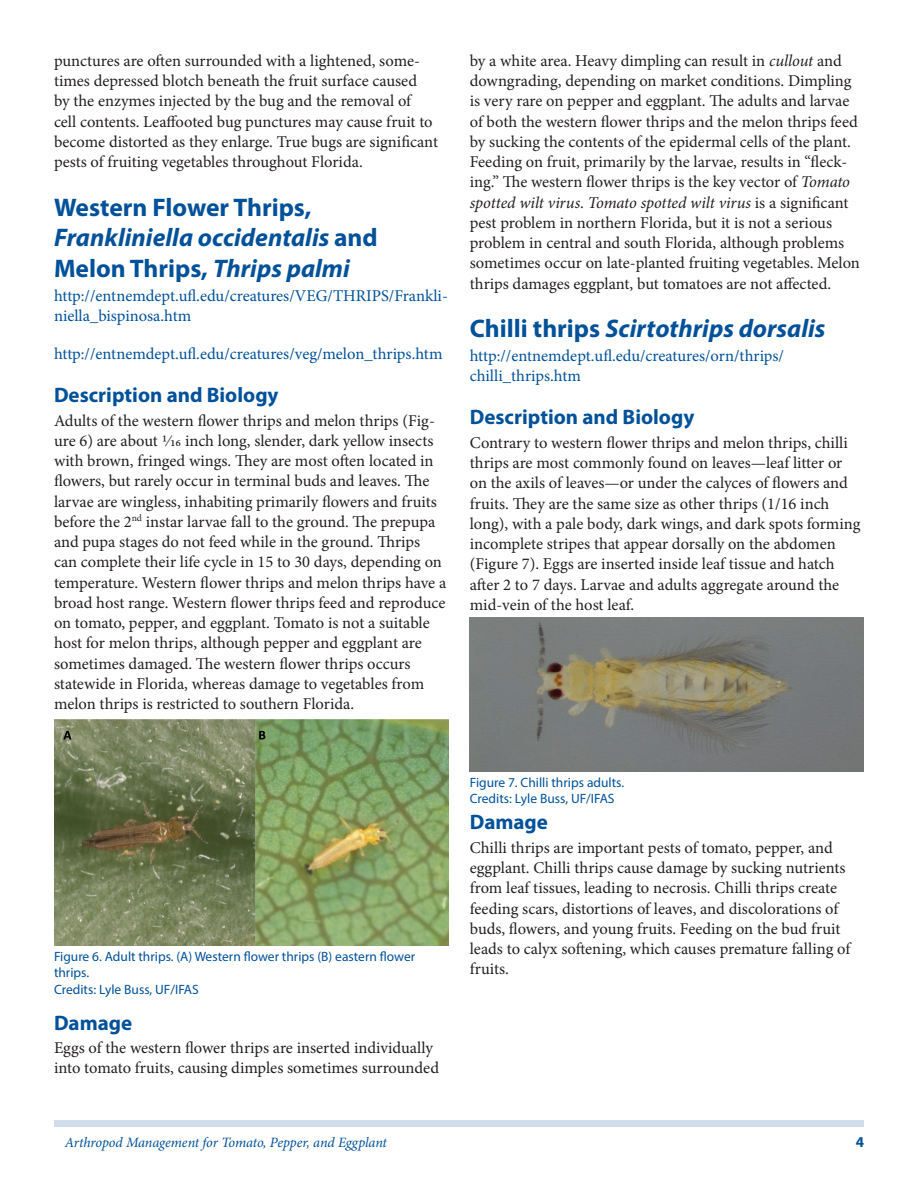
<style>
.page{position:relative;width:918px;height:1188px;background:#fff}
.page>*{position:absolute;margin:0;border:0;box-sizing:border-box;transform-origin:0 0}
.SectionHeading0{font:italic 700 25.5px/30.6px "Myriad Pro";color:#01519a}
.SectionHeading1{font:700 21px "Myriad Pro";color:#01519a}
.Paragraph{font:16.5px/20.2px "Minion Pro";color:#231f20}
.Paragraph-2{font:16.5px/20.2px "Minion Pro";color:#01519a}
.t1{font:700 15px "Myriad Pro";color:#01519a}
.RunningTitleItalics{font:italic 14.25px "Minion Pro";letter-spacing:-.01em;color:#01519a}
.FigureCaption{font:13.5px/16.5px "Myriad Pro";color:#01519a}
.s1{font-style:normal}
.s2{font-style:italic}
</style>
<div class="page">
<div style="left:54px;top:1120px;width:810px;height:7px;background:#d0deeb"></div>
<img style="left:54px;top:719px;width:394px;height:226px">
<img style="left:470px;top:618px;width:394px;height:153px">
<p class="Paragraph" style="left:54px;top:51px;width:386px">punctures are often surrounded with a lightened, some&shy;times depressed blotch beneath the fruit surface caused<br>by the enzymes injected by the bug and the removal of<br>cell contents. Leaffooted bug punctures may cause fruit to become distorted as they enlarge. True bugs are significant pests of fruiting vegetables throughout Florida.</p>
<p class="SectionHeading0" style="left:54px;top:191px;width:325px"><span class="s1">Western Flower Thrips,<br></span>Frankliniella occidentalis <span class="s1">and<br>Melon Thrips,</span> Thrips palmi</p>
<p class="Paragraph-2" style="left:54px;top:285px;width:395px">http://entnemdept.ufl.edu/creatures/VEG/THRIPS/Frankli&shy;niella_bispinosa.htm</p>
<p class="Paragraph-2" style="left:54px;top:344px;width:390px">http://entnemdept.ufl.edu/creatures/veg/melon_thrips.htm</p>
<p class="SectionHeading1" style="left:54px;top:381px;width:226px">Description and Biology</p>
<p class="Paragraph" style="left:54px;top:410px;width:394px">Adults of the western flower thrips and melon thrips (Fig&shy;ure 6) are about 1/16 inch long, slender, dark yellow insects with brown, fringed wings. They are most often located in flowers, but rarely occur in terminal buds and leaves. The larvae are wingless, inhabiting primarily flowers and fruits before the 2<sup>nd</sup> instar larvae fall to the ground. The prepupa and pupa stages do not feed while in the ground. Thrips can complete their life cycle in 15 to 30 days, depending on temperature. Western flower thrips and melon thrips have a broad host range. Western flower thrips feed and reproduce on tomato, pepper, and eggplant. Tomato is not a suitable host for melon thrips, although pepper and eggplant are sometimes damaged. The western flower thrips occurs statewide in Florida, whereas damage to vegetables from melon thrips is restricted to southern Florida.</p>
<p class="Paragraph" style="left:470px;top:51px;width:392px">by a white area. Heavy dimpling can result in <span class="s2">cullout</span> and downgrading, depending on market conditions. Dimpling is very rare on pepper and eggplant. The adults and larvae of both the western flower thrips and the melon thrips feed by sucking the contents of the epidermal cells of the plant.<br>Feeding on fruit, primarily by the larvae, results in “fleck&shy;ing.” The western flower thrips is the key vector of <span class="s2">Tomato spotted wilt virus</span>. <span class="s2">Tomato spotted wilt virus</span> is a significant pest problem in northern Florida, but it is not a serious problem in central and south Florida, although problems sometimes occur on late-planted fruiting vegetables. Melon thrips damages eggplant, but tomatoes are not affected.</p>
<p class="SectionHeading0" style="left:470px;top:313px;width:357px"><span class="s1">Chilli thrips</span> Scirtothrips dorsalis</p>
<p class="Paragraph-2" style="left:470px;top:346px;width:316px">http://entnemdept.ufl.edu/creatures/orn/thrips/ chilli_thrips.htm</p>
<p class="SectionHeading1" style="left:470px;top:404px;width:226px">Description and Biology</p>
<p class="Paragraph" style="left:470px;top:432px;width:392px">Contrary to western flower thrips and melon thrips, chilli thrips are most commonly found on leaves—leaf litter or on the axils of leaves—or under the calyces of flowers and fruits. They are the same size as other thrips (1/16 inch long), with a pale body, dark wings, and dark spots forming incomplete stripes that appear dorsally on the abdomen (Figure 7). Eggs are inserted inside leaf tissue and hatch after 2 to 7 days. Larvae and adults aggregate around the mid-vein of the host leaf.</p>
<p class="FigureCaption" style="left:54px;top:948px;width:363px">Figure 6. Adult thrips. (A) Western flower thrips (B) eastern flower thrips.<br>Credits: Lyle Buss, UF/IFAS</p>
<p class="SectionHeading1" style="left:54px;top:1009px;width:80px">Damage</p>
<p class="Paragraph" style="left:54px;top:1038px;width:387px">Eggs of the western flower thrips are inserted individually into tomato fruits, causing dimples sometimes surrounded</p>
<p class="FigureCaption" style="left:470px;top:774px;width:156px">Figure 7. Chilli thrips adults.</p>
<p class="FigureCaption" style="left:470px;top:790px;width:146px">Credits: Lyle Buss, UF/IFAS</p>
<p class="SectionHeading1" style="left:470px;top:809px;width:80px">Damage</p>
<p class="Paragraph" style="left:470px;top:838px;width:382px">Chilli thrips are important pests of tomato, pepper, and eggplant. Chilli thrips cause damage by sucking nutrients from leaf tissues, leading to necrosis. Chilli thrips create feeding scars, distortions of leaves, and discolorations of buds, flowers, and young fruits. Feeding on the bud fruit leads to calyx softening, which causes premature falling of fruits.</p>
<p class="RunningTitleItalics" style="left:65px;top:1133px;width:324px">Arthropod Management for Tomato, Pepper, and Eggplant</p>
<p class="t1" style="left:856px;top:1133px;width:10px">4</p>
</div>
